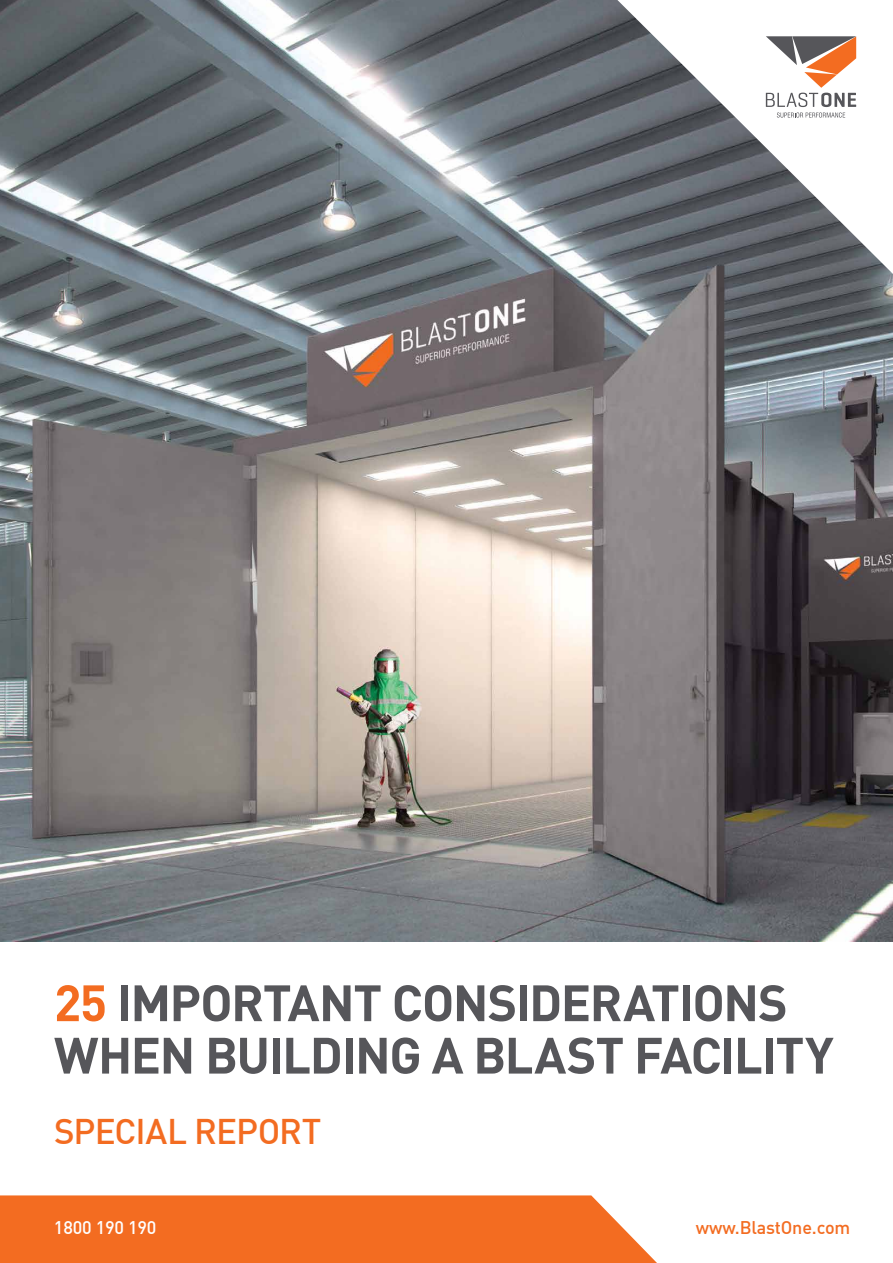
<style>
.page{position:relative;width:893px;height:1263px;background:#fff}
.page>*{position:absolute;margin:0;border:0;box-sizing:border-box;transform-origin:0 0}
.t1{font:700 50.25px/52.3px "DIN Offc";letter-spacing:-.03em;color:#56565a}
.t2{font:500 34.95px "DIN Offc";letter-spacing:-.025em;color:#f36c21}
.t3{font:500 18px "DIN Offc";letter-spacing:-.01em;color:#f36c21}
.t4{font:500 18px "DIN Offc";letter-spacing:-.01em;color:#fff}
.s1{color:#f36c21}
</style>
<div class="page">
<div style="left:0;top:1195px;width:657px;height:68px;background:#f36c21"></div>
<img style="left:0;top:0;width:893px;height:942px">
<svg style="left:617px;top:0;width:276px;height:274px"></svg>
<svg style="left:766px;top:36px;width:90px;height:82px"></svg>
<p class="t1" style="left:54px;top:977px;width:781px"><span class="s1">25</span> IMPORTANT CONSIDERATIONS<br>WHEN BUILDING A BLAST FACILITY</p>
<p class="t2" style="left:54px;top:1108px;width:269px">SPECIAL REPORT</p>
<p class="t4" style="left:54px;top:1216px;width:104px">1800 190 190</p>
<p class="t3" style="left:696px;top:1216px;width:156px">www.BlastOne.com</p>
</div>
